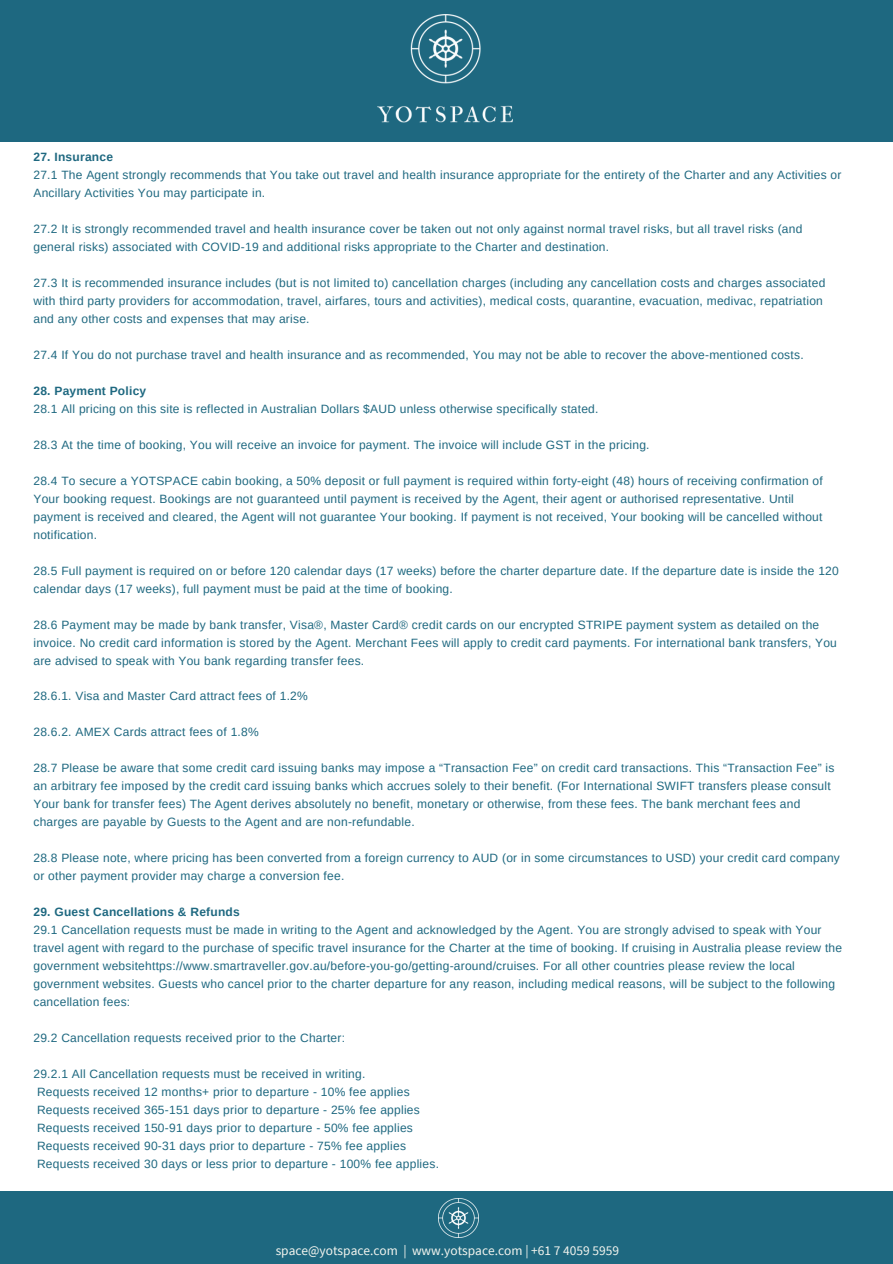
<style>
.page{position:relative;width:893px;height:1264px;background:#fff}
.page>*{position:absolute;margin:0;border:0;box-sizing:border-box;transform-origin:0 0}
.t1{font:13.35px "Source Sans Pro";color:#f4f5ef}
.t2{font:12px/18px "Arimo";letter-spacing:.02em;color:#1e6880}
.t3{font:700 12px "Arimo";letter-spacing:.02em;color:#1e6880}
</style>
<div class="page">
<div style="left:0;top:1191px;width:892px;height:72px;background:#1e6880"></div>
<img style="left:438px;top:1198px;width:40px;height:39px">
<div style="left:0;top:0;width:892px;height:141px;background:#1e6880"></div>
<img style="left:377px;top:14px;width:135px;height:109px">
<p class="t3" style="left:33px;top:150px;width:81px">27. Insurance</p>
<p class="t2" style="left:33px;top:166px;width:809px">27.1 The Agent strongly recommends that You take out travel and health insurance appropriate for the entirety of the Charter and any Activities or<br>Ancillary Activities You may participate in.</p>
<p class="t2" style="left:33px;top:220px;width:770px">27.2 It is strongly recommended travel and health insurance cover be taken out not only against normal travel risks, but all travel risks (and general risks) associated with COVID-19 and additional risks appropriate to the Charter and destination.</p>
<p class="t2" style="left:33px;top:273px;width:793px">27.3 It is recommended insurance includes (but is not limited to) cancellation charges (including any cancellation costs and charges associated with third party providers for accommodation, travel, airfares, tours and activities), medical costs, quarantine, evacuation, medivac, repatriation and any other costs and expenses that may arise.</p>
<p class="t2" style="left:33px;top:345px;width:771px">27.4 If You do not purchase travel and health insurance and as recommended, You may not be able to recover the above-mentioned costs.</p>
<p class="t3" style="left:33px;top:384px;width:114px">28. Payment Policy</p>
<p class="t2" style="left:33px;top:399px;width:566px">28.1 All pricing on this site is reflected in Australian Dollars $AUD unless otherwise specifically stated.</p>
<p class="t2" style="left:33px;top:435px;width:617px">28.3 At the time of booking, You will receive an invoice for payment. The invoice will include GST in the pricing.</p>
<p class="t2" style="left:33px;top:471px;width:790px">28.4 To secure a YOTSPACE cabin booking, a 50% deposit or full payment is required within forty-eight (48) hours of receiving confirmation of Your booking request. Bookings are not guaranteed until payment is received by the Agent, their agent or authorised representative. Until payment is received and cleared, the Agent will not guarantee Your booking. If payment is not received, Your booking will be cancelled without notification.</p>
<p class="t2" style="left:33px;top:561px;width:806px">28.5 Full payment is required on or before 120 calendar days (17 weeks) before the charter departure date. If the departure date is inside the 120 calendar days (17 weeks), full payment must be paid at the time of booking.</p>
<p class="t2" style="left:33px;top:615px;width:804px">28.6 Payment may be made by bank transfer, Visa®, Master Card® credit cards on our encrypted STRIPE payment system as detailed on the invoice. No credit card information is stored by the Agent. Merchant Fees will apply to credit card payments. For international bank transfers, You are advised to speak with You bank regarding transfer fees.</p>
<p class="t2" style="left:33px;top:687px;width:276px">28.6.1. Visa and Master Card attract fees of 1.2%</p>
<p class="t2" style="left:33px;top:723px;width:227px">28.6.2. AMEX Cards attract fees of 1.8%</p>
<p class="t2" style="left:33px;top:759px;width:802px">28.7 Please be aware that some credit card issuing banks may impose a “Transaction Fee” on credit card transactions. This “Transaction Fee” is an arbitrary fee imposed by the credit card issuing banks which accrues solely to their benefit. (For International SWIFT transfers please consult Your bank for transfer fees) The Agent derives absolutely no benefit, monetary or otherwise, from these fees. The bank merchant fees and charges are payable by Guests to the Agent and are non-refundable.</p>
<p class="t2" style="left:33px;top:849px;width:807px">28.8 Please note, where pricing has been converted from a foreign currency to AUD (or in some circumstances to USD) your credit card company or other payment provider may charge a conversion fee.</p>
<p class="t3" style="left:33px;top:905px;width:208px">29. Guest Cancellations &amp; Refunds</p>
<p class="t2" style="left:33px;top:921px;width:810px">29.1 Cancellation requests must be made in writing to the Agent and acknowledged by the Agent. You are strongly advised to speak with Your travel agent with regard to the purchase of specific travel insurance for the Charter at the time of booking. If cruising in Australia please review the government websitehttps://www.smartraveller.gov.au/before-you-go/getting-around/cruises. For all other countries please review the local government websites. Guests who cancel prior to the charter departure for any reason, including medical reasons, will be subject to the following cancellation fees:</p>
<p class="t2" style="left:33px;top:1029px;width:313px">29.2 Cancellation requests received prior to the Charter:</p>
<p class="t2" style="left:33px;top:1065px;width:333px">29.2.1 All Cancellation requests must be received in writing.</p>
<p class="t2" style="left:37px;top:1083px;width:374px">Requests received 12 months+ prior to departure - 10% fee applies</p>
<p class="t2" style="left:37px;top:1100px;width:384px">Requests received 365-151 days prior to departure - 25% fee applies</p>
<p class="t2" style="left:37px;top:1118px;width:377px">Requests received 150-91 days prior to departure - 50% fee applies</p>
<p class="t2" style="left:37px;top:1136px;width:370px">Requests received 90-31 days prior to departure - 75% fee applies</p>
<p class="t2" style="left:37px;top:1154px;width:403px">Requests received 30 days or less prior to departure - 100% fee applies.</p>
<p class="t1" style="left:276px;top:1242px;width:345px">space@yotspace.com | www.yotspace.com | +61 7 4059 5959</p>
</div>
